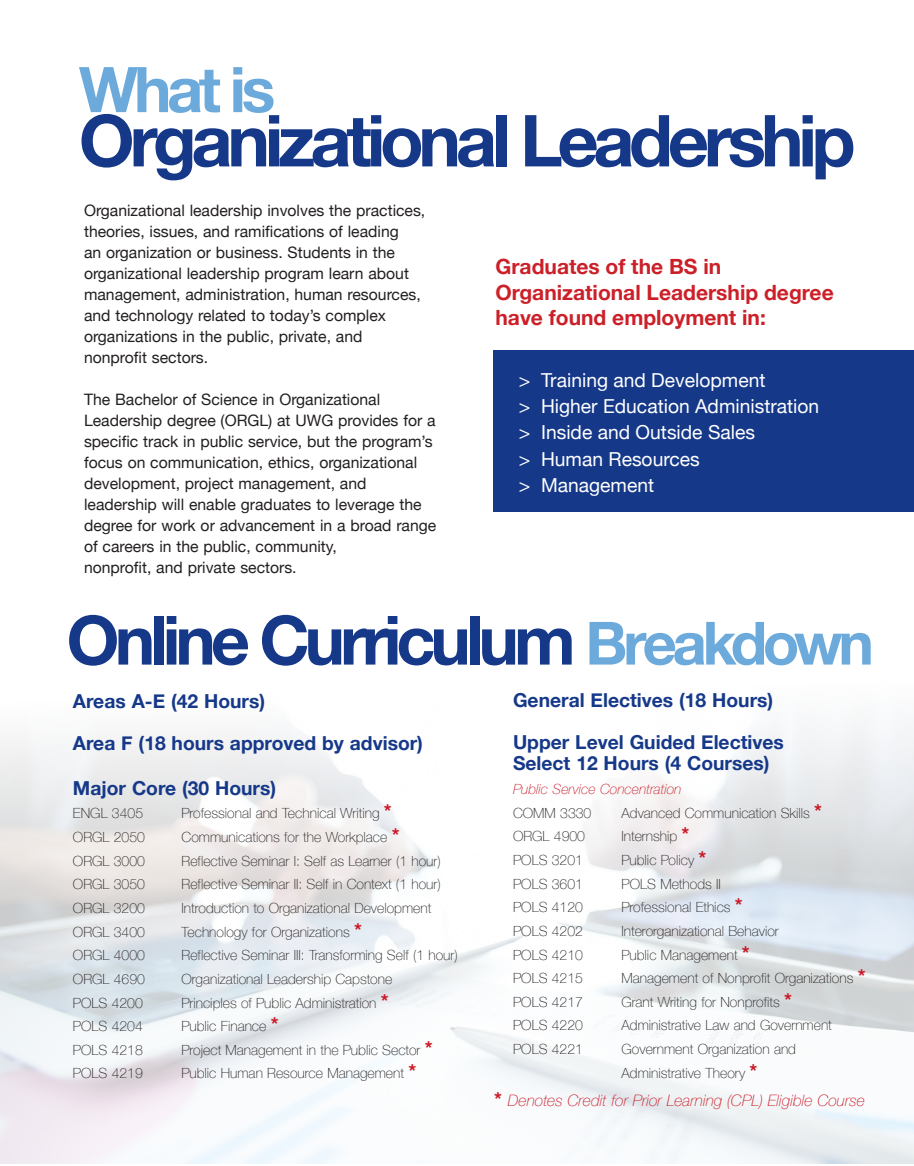
<style>
.page{position:relative;width:914px;height:1166px;background:#fff}
.page>*{position:absolute;margin:0;border:0;box-sizing:border-box;transform-origin:0 0}
.t1{font:700 71.75px "Helvetica Neue";letter-spacing:-.07em;color:#153889}
.t2{font:700 68.08px "Helvetica Neue";letter-spacing:-.07em;color:#153889}
.t3{font:700 63px "Helvetica Neue";letter-spacing:-.07em;color:#6daadc}
.t4{font:700 21px/25.2px "Helvetica Neue";color:#cc2029}
.t5{font:700 19.25px "Helvetica Neue";color:#153889}
.t6{font:19.25px "Helvetica Neue";color:#fff}
.t7{font:15.75px/21px "Helvetica Neue";color:#231f20}
.t8{font:italic 100 15.75px "Helvetica Neue";color:#ca1927}
.t9{font:100 14px "Helvetica Neue";color:#231f20}
.t10{font:italic 100 14px "Helvetica Neue";color:#ca1927}
.s1{font-size:59.68px;color:#6daadc}
.s2{font-weight:700;font-size:19.25px;color:#ca1927}
.s3{font-weight:700;font-style:normal;font-size:19.25px}
</style>
<div class="page">
<div style="left:493px;top:350px;width:421px;height:162px;background:#153889"></div>
<p class="t3" style="left:79px;top:40px;width:198px">What is</p>
<p class="t1" style="left:79px;top:84px;width:778px">Organizational Leadership</p>
<p class="t7" style="left:84px;top:201px;width:343px">Organizational leadership involves the practices, theories, issues, and ramifications of leading<br>an organization or business. Students in the organizational leadership program learn about management, administration, human resources, and technology related to today’s complex organizations in the public, private, and</p>
<p class="t7" style="left:84px;top:348px;width:126px">nonprofit sectors.</p>
<p class="t7" style="left:84px;top:390px;width:354px">The Bachelor of Science in Organizational Leadership degree (ORGL) at UWG provides for a specific track in public service, but the program’s focus on communication, ethics, organizational development, project management, and leadership will enable graduates to leverage the degree for work or advancement in a broad range of careers in the public, community,</p>
<p class="t7" style="left:84px;top:558px;width:214px">nonprofit, and private sectors.</p>
<p class="t2" style="left:66px;top:587px;width:808px">Online Curriculum <span class="s1">Breakdown</span></p>
<p class="t5" style="left:513px;top:685px;width:262px">General Electives (18 Hours)</p>
<p class="t5" style="left:513px;top:727px;width:272px">Upper Level Guided Electives</p>
<p class="t5" style="left:513px;top:748px;width:258px">Select 12 Hours (4 Courses)</p>
<p class="t10" style="left:513px;top:778px;width:170px">Public Service Concentration</p>
<p class="t9" style="left:513px;top:802px;width:80px">COMM 3330</p>
<p class="t9" style="left:621px;top:802px;width:202px">Advanced Communication Skills <span class="s2">*</span></p>
<p class="t9" style="left:513px;top:825px;width:73px">ORGL 4900</p>
<p class="t9" style="left:621px;top:825px;width:69px">Internship <span class="s2">*</span></p>
<p class="t9" style="left:513px;top:849px;width:71px">POLS 3201</p>
<p class="t9" style="left:621px;top:849px;width:86px">Public Policy <span class="s2">*</span></p>
<p class="t9" style="left:513px;top:873px;width:71px">POLS 3601</p>
<p class="t9" style="left:621px;top:873px;width:101px">POLS Methods II</p>
<p class="t9" style="left:513px;top:896px;width:71px">POLS 4120</p>
<p class="t9" style="left:621px;top:896px;width:123px">Professional Ethics <span class="s2">*</span></p>
<p class="t9" style="left:513px;top:920px;width:71px">POLS 4202</p>
<p class="t9" style="left:621px;top:920px;width:159px">Interorganizational Behavior</p>
<p class="t9" style="left:513px;top:944px;width:71px">POLS 4210</p>
<p class="t9" style="left:621px;top:944px;width:130px">Public Management <span class="s2">*</span></p>
<p class="t9" style="left:513px;top:967px;width:71px">POLS 4215</p>
<p class="t9" style="left:621px;top:967px;width:245px">Management of Nonprofit Organizations <span class="s2">*</span></p>
<p class="t9" style="left:513px;top:991px;width:71px">POLS 4217</p>
<p class="t9" style="left:621px;top:991px;width:172px">Grant Writing for Nonprofits <span class="s2">*</span></p>
<p class="t9" style="left:513px;top:1014px;width:71px">POLS 4220</p>
<p class="t9" style="left:621px;top:1014px;width:212px">Administrative Law and Government</p>
<p class="t9" style="left:513px;top:1038px;width:71px">POLS 4221</p>
<p class="t9" style="left:621px;top:1038px;width:176px">Government Organization and</p>
<p class="t9" style="left:621px;top:1062px;width:137px">Administrative Theory <span class="s2">*</span></p>
<p class="t4" style="left:495px;top:255px;width:340px">Graduates of the BS in<br>Organizational Leadership degree have found employment in:</p>
<p class="t6" style="left:518px;top:366px;width:248px">&gt; Training and Development</p>
<p class="t6" style="left:518px;top:392px;width:302px">&gt; Higher Education Administration</p>
<p class="t6" style="left:518px;top:418px;width:238px">&gt; Inside and Outside Sales</p>
<p class="t6" style="left:518px;top:445px;width:182px">&gt; Human Resources</p>
<p class="t6" style="left:518px;top:471px;width:137px">&gt; Management</p>
<p class="t5" style="left:73px;top:686px;width:193px">Areas A-E (42 Hours)</p>
<p class="t5" style="left:73px;top:728px;width:351px">Area F (18 hours approved by advisor)</p>
<p class="t5" style="left:73px;top:773px;width:205px">Major Core (30 Hours)</p>
<p class="t9" style="left:73px;top:803px;width:72px">ENGL 3405</p>
<p class="t9" style="left:181px;top:803px;width:212px">Professional and Technical Writing <span class="s2">*</span></p>
<p class="t9" style="left:73px;top:826px;width:73px">ORGL 2050</p>
<p class="t9" style="left:181px;top:826px;width:219px">Communications for the Workplace <span class="s2">*</span></p>
<p class="t9" style="left:73px;top:850px;width:73px">ORGL 3000</p>
<p class="t9" style="left:181px;top:850px;width:261px">Reflective Seminar I: Self as Learner (1 hour)</p>
<p class="t9" style="left:73px;top:873px;width:73px">ORGL 3050</p>
<p class="t9" style="left:181px;top:873px;width:261px">Reflective Seminar II: Self in Context (1 hour)</p>
<p class="t9" style="left:73px;top:897px;width:73px">ORGL 3200</p>
<p class="t9" style="left:181px;top:897px;width:251px">Introduction to Organizational Development</p>
<p class="t9" style="left:73px;top:921px;width:73px">ORGL 3400</p>
<p class="t9" style="left:181px;top:921px;width:182px">Technology for Organizations <span class="s2">*</span></p>
<p class="t9" style="left:73px;top:944px;width:73px">ORGL 4000</p>
<p class="t9" style="left:181px;top:944px;width:278px">Reflective Seminar III: Transforming Self (1 hour)</p>
<p class="t9" style="left:73px;top:968px;width:73px">ORGL 4690</p>
<p class="t9" style="left:181px;top:968px;width:212px">Organizational Leadership Capstone</p>
<p class="t9" style="left:73px;top:992px;width:71px">POLS 4200</p>
<p class="t9" style="left:181px;top:992px;width:209px">Principles of Public Administration <span class="s2">*</span></p>
<p class="t9" style="left:73px;top:1015px;width:71px">POLS 4204</p>
<p class="t9" style="left:181px;top:1015px;width:99px">Public Finance <span class="s2">*</span></p>
<p class="t9" style="left:73px;top:1039px;width:71px">POLS 4218</p>
<p class="t9" style="left:181px;top:1039px;width:252px">Project Management in the Public Sector <span class="s2">*</span></p>
<p class="t9" style="left:73px;top:1062px;width:71px">POLS 4219</p>
<p class="t9" style="left:181px;top:1062px;width:236px">Public Human Resource Management <span class="s2">*</span></p>
<p class="t8" style="left:494px;top:1088px;width:372px"><span class="s3">*</span> Denotes Credit for Prior Learning (CPL) Eligible Course</p>
</div>
